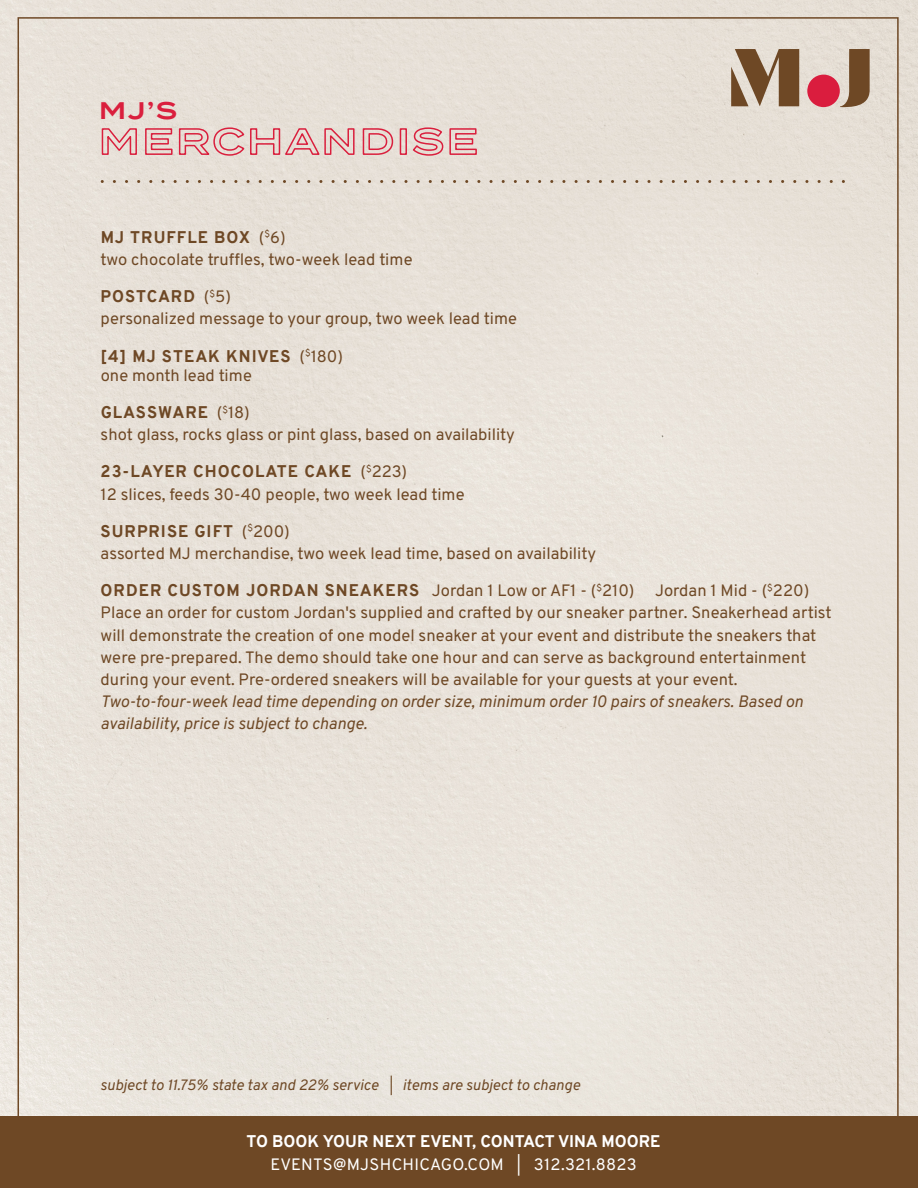
<style>
.page{position:relative;width:918px;height:1188px;background:#fff}
.page>*{position:absolute;margin:0;border:0;box-sizing:border-box;transform-origin:0 0}
.t1{font:600 24px "Termina";color:#da1f3d}
.t2{font:16.5px/22.2px "Overpass";color:#6e4825}
.t3{font:italic 16.5px/22.2px "Overpass";color:#6e4825}
.t4{font:800 16.5px/22.8px "Overpass";color:#fff;text-align:center}
.t5{font:italic 15px "Overpass";color:#6e4825}
.s1{font-weight:800}
.s2{font-size:13.5px}
.s3{font-weight:400}
.s4{font-weight:400;font-size:15px}
</style>
<div class="page">
<div style="left:0;top:0;width:917px;height:1116px;background:#e8e2d9"></div>
<div style="left:0;top:1116px;width:918px;height:72px;background:#6e4825"></div>
<svg style="left:101px;top:127px;width:37px;height:29px"></svg>
<svg style="left:144px;top:127px;width:211px;height:29px;background:#e3b3b3"></svg>
<svg style="left:362px;top:127px;width:32px;height:29px"></svg>
<div style="left:400px;top:128px;width:7px;height:27px;border:2px solid #da1f3d"></div>
<svg style="left:411px;top:127px;width:67px;height:29px;background:#e3abad"></svg>
<svg style="left:102px;top:180px;width:746px;height:3px;background:#cfc2b4"></svg>
<svg style="left:840px;top:49px;width:30px;height:59px;background:#977b61"></svg>
<div style="left:807px;top:75px;width:33px;height:32px;background:#da1d3e;border-radius:50%"></div>
<svg style="left:731px;top:49px;width:68px;height:57px;background:#987d63"></svg>
<h1 class="t1" style="left:99px;top:93px;width:80px">MJ’S</h1>
<p class="t2" style="left:101px;top:225px;width:313px"><span class="s1">MJ TRUFFLE BOX</span> (<sup>$</sup>6)<br>two chocolate truffles, two-week lead time</p>
<p class="t2" style="left:101px;top:285px;width:418px"><span class="s1">POSTCARD</span> (<sup>$</sup>5)<br>personalized message to your group, two week lead time</p>
<p class="t2" style="left:101px;top:346px;width:244px;line-height:19.2px"><span class="s1">[4] MJ STEAK KNIVES</span> (<sup>$</sup>180) one month lead time</p>
<p class="t2" style="left:101px;top:401px;width:416px"><span class="s1">GLASSWARE</span> (<sup>$</sup>18)<br>shot glass, rocks glass or pint glass, based on availability</p>
<p class="t2" style="left:101px;top:460px;width:366px"><span class="s1">23-LAYER CHOCOLATE CAKE</span> (<sup>$</sup>223)<br>12 slices, feeds 30-40 people, two week lead time</p>
<p class="t2" style="left:101px;top:519px;width:497px"><span class="s1">SURPRISE GIFT</span> (<sup>$</sup>200)<br>assorted MJ merchandise, two week lead time, based on availability</p>
<p class="t2" style="left:101px;top:579px;width:733px"><span class="s1">ORDER CUSTOM JORDAN SNEAKERS</span> Jordan 1 Low or AF1 - (<sup>$</sup>210) Jordan 1 Mid - (<sup>$</sup>220)<br>Place an order for custom Jordan's supplied and crafted by our sneaker partner. Sneakerhead artist will demonstrate the creation of one model sneaker at your event and distribute the sneakers that were pre-prepared. The demo should take one hour and can serve as background entertainment during your event. Pre-ordered sneakers will be available for your guests at your event.</p>
<p class="t3" style="left:101px;top:690px;width:704px">Two-to-four-week lead time depending on order size, minimum order 10 pairs of sneakers. Based on availability, price is subject to change.</p>
<p class="t5" style="left:100px;top:1073px;width:481px">subject to 11.75% state tax and 22% service <span class="s2">|</span> items are subject to change</p>
<p class="t4" style="left:247px;top:1130px;width:415px">TO BOOK YOUR NEXT EVENT, CONTACT VINA MOORE<br><span class="s3">EVENTS@MJSHCHICAGO.COM</span> <span class="s4">|</span> <span class="s3">312.321.8823</span></p>
</div>
